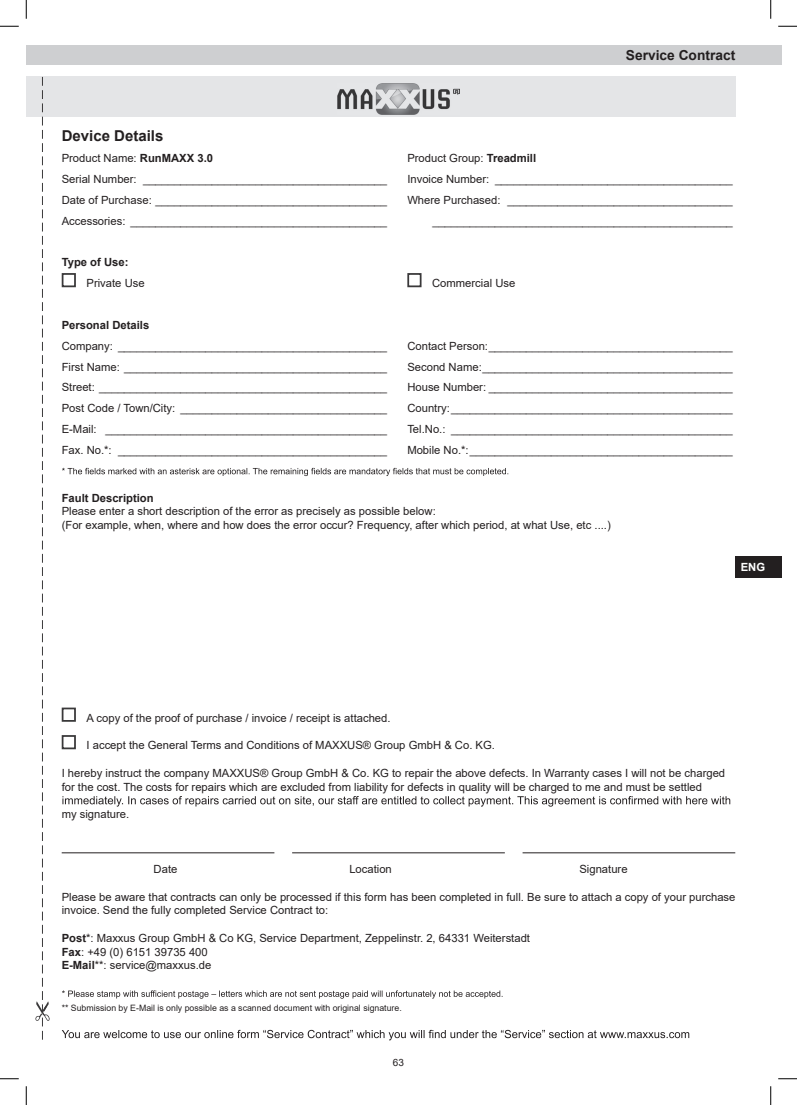
<style>
.page{position:relative;width:797px;height:1105px;background:#fff}
.page>*{position:absolute;margin:0;border:0;box-sizing:border-box;transform-origin:0 0}
.t1{font:700 15px "Arial";color:#231f20}
.t2{font:700 13.75px "Arial";color:#231f20}
.t3{font:11.25px/20.9px "Arial";color:#231f20}
.t4{font:700 11.25px "Arial";color:#231f20}
.t5{font:700 11.25px "Arial";color:#fff}
.t6{font:10px "Arial";color:#231f20}
.t7{font:8.75px "Arial";color:#231f20}
.s1{font-weight:700}
</style>
<div class="page">
<div style="left:735px;top:556px;width:46px;height:22px;background:#231f20"></div>
<div style="left:26px;top:45px;width:755px;height:19px;background:#cecfd1"></div>
<div style="left:26px;top:76px;width:709px;height:41px;background:#e4e5e7"></div>
<div style="left:62px;top:273px;width:14px;height:14px;border:2px solid #3a393a"></div>
<div style="left:407px;top:273px;width:14px;height:14px;border:2px solid #3a393a"></div>
<svg style="left:62px;top:468px;width:446px;height:8px"></svg>
<div style="left:62px;top:708px;width:14px;height:14px;border:2px solid #3a393a"></div>
<div style="left:62px;top:735px;width:14px;height:14px;border:2px solid #3a393a"></div>
<svg style="left:62px;top:796px;width:668px;height:11px"></svg>
<svg style="left:62px;top:990px;width:440px;height:9px"></svg>
<svg style="left:62px;top:1030px;width:627px;height:10px"></svg>
<svg style="left:35px;top:77px;width:15px;height:963px"></svg>
<hr style="left:62px;top:852px;width:212px;height:1px;background:#231f20">
<hr style="left:292px;top:852px;width:213px;height:1px;background:#231f20">
<hr style="left:522px;top:852px;width:213px;height:1px;background:#231f20">
<img style="left:337px;top:84px;width:122px;height:30px">
<svg style="left:0;top:25px;width:19px;height:2px"></svg>
<svg style="left:778px;top:25px;width:19px;height:2px"></svg>
<svg style="left:0;top:1078px;width:19px;height:1px"></svg>
<svg style="left:778px;top:1078px;width:19px;height:1px"></svg>
<svg style="left:25px;top:0;width:2px;height:19px"></svg>
<svg style="left:25px;top:1086px;width:2px;height:19px"></svg>
<svg style="left:770px;top:0;width:1px;height:19px"></svg>
<svg style="left:770px;top:1086px;width:1px;height:19px"></svg>
<p class="t2" style="left:626px;top:45px;width:111px">Service Contract</p>
<h1 class="t1" style="left:62px;top:126px;width:103px">Device Details</h1>
<p class="t3" style="left:62px;top:148px;width:327px">Product Name: <span class="s1">RunMAXX 3.0<br></span>Serial Number: _______________________________________ Date of Purchase: _____________________________________ Accessories: _________________________________________</p>
<p class="t4" style="left:62px;top:254px;width:68px">Type of Use:</p>
<p class="t3" style="left:86px;top:273px;width:60px">Private Use</p>
<p class="t4" style="left:62px;top:317px;width:89px">Personal Details</p>
<p class="t3" style="left:62px;top:335px;width:327px;text-align:justify">Company: ___________________________________________ First Name: __________________________________________ Street: ______________________________________________ Post Code / Town/City: _________________________________ E-Mail: _____________________________________________ Fax. No.*: ___________________________________________</p>
<p class="t3" style="left:407px;top:148px;width:130px">Product Group: <span class="s1">Treadmill</span></p>
<p class="t3" style="left:407px;top:169px;width:327px">Invoice Number: ______________________________________</p>
<p class="t3" style="left:407px;top:189px;width:327px">Where Purchased: ____________________________________</p>
<p class="t3" style="left:432px;top:210px;width:302px">________________________________________________</p>
<p class="t3" style="left:432px;top:273px;width:85px">Commercial Use</p>
<p class="t3" style="left:407px;top:335px;width:327px;text-align:justify">Contact Person:_______________________________________ Second Name:________________________________________ House Number: _______________________________________ Country:_____________________________________________ Tel.No.: _____________________________________________ Mobile No.*:__________________________________________</p>
<p class="t4" style="left:62px;top:490px;width:93px">Fault Description</p>
<p class="t3" style="left:62px;top:505px;width:550px;line-height:13.8px">Please enter a short description of the error as precisely as possible below:<br>(For example, when, where and how does the error occur? Frequency, after which period, at what Use, etc ....)</p>
<p class="t5" style="left:740px;top:559px;width:26px">ENG</p>
<p class="t3" style="left:86px;top:707px;width:305px">A copy of the proof of purchase / invoice / receipt is attached.</p>
<p class="t3" style="left:86px;top:735px;width:410px">I accept the General Terms and Conditions of MAXXUS® Group GmbH &amp; Co. KG.</p>
<p class="t3" style="left:62px;top:766px;width:665px;line-height:13.8px">I hereby instruct the company MAXXUS® Group GmbH &amp; Co. KG to repair the above defects. In Warranty cases I will not be charged for the cost. The costs for repairs which are excluded from liability for defects in quality will be charged to me and must be settled</p>
<p class="t3" style="left:62px;top:803px;width:69px">my signature.</p>
<p class="t3" style="left:154px;top:858px;width:25px">Date</p>
<p class="t3" style="left:349px;top:858px;width:44px">Location</p>
<p class="t3" style="left:579px;top:858px;width:50px">Signature</p>
<p class="t3" style="left:62px;top:890px;width:675px;line-height:13.8px">Please be aware that contracts can only be processed if this form has been completed in full. Be sure to attach a copy of your purchase invoice. Send the fully completed Service Contract to:</p>
<p class="t3" style="left:62px;top:931px;width:470px;line-height:13.8px"><span class="s1">Post</span>*: Maxxus Group GmbH &amp; Co KG, Service Department, Zeppelinstr. 2, 64331 Weiterstadt<br><span class="s1">Fax</span>: +49 (0) 6151 39735 400<br><span class="s1">E-Mail</span>**: service@maxxus.de</p>
<p class="t7" style="left:62px;top:1001px;width:341px">** Submission by E-Mail is only possible as a scanned document with original signature.</p>
<p class="t6" style="left:393px;top:1055px;width:13px">63</p>
</div>
